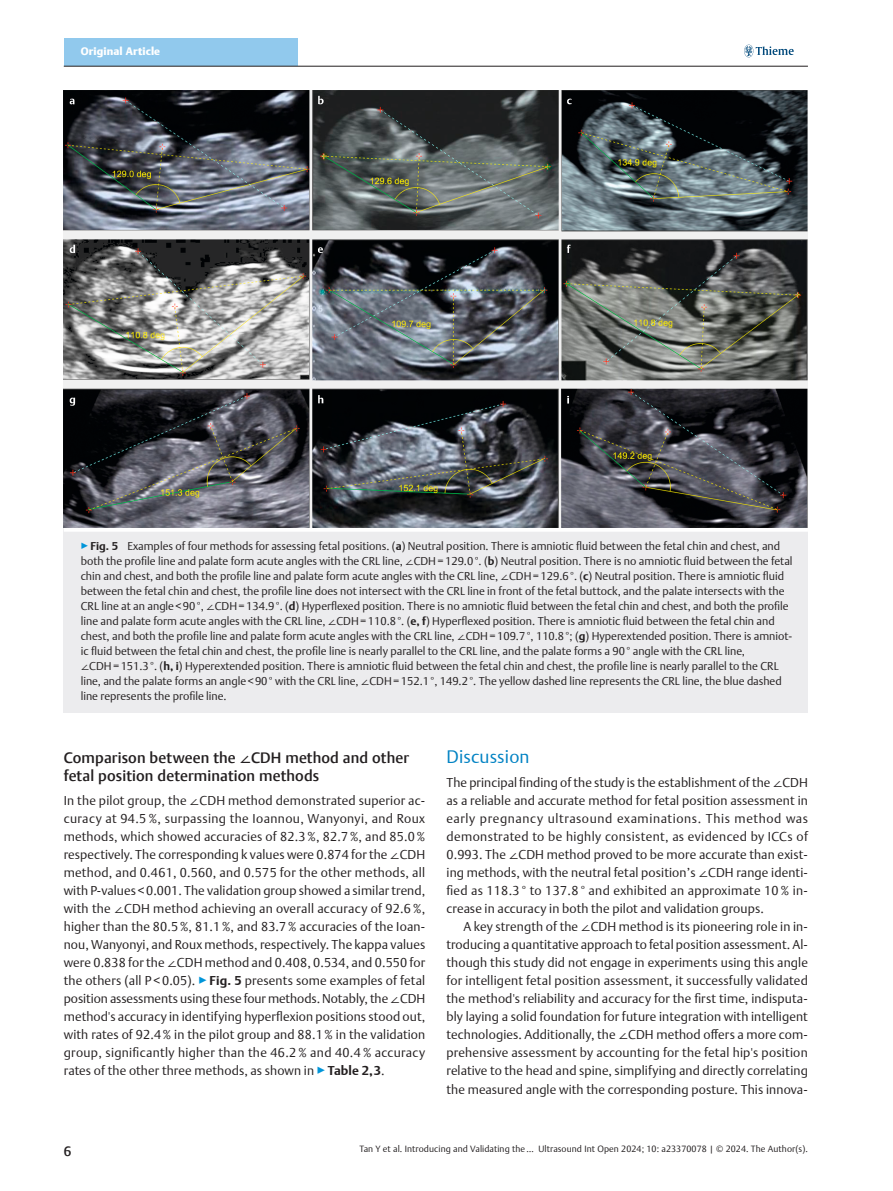
<style>
.page{position:relative;width:893px;height:1191px;background:#fff}
.page>*{position:absolute;margin:0;border:0;box-sizing:border-box;transform-origin:0 0}
.t1{font:300 18px "Thieme Argo 2011";letter-spacing:.01em;color:#0082c3}
.t2{font:500 15px/18px "Thieme Argo 2011";letter-spacing:.01em;color:#231f20}
.t3{font:500 13.5px "Thieme Argo 2011";color:#231f20}
.t4{font:300 12.75px/18px "Thieme Argo 2011";letter-spacing:.01em;color:#231f20;text-align:justify}
.t5{font:300 11.25px/15px "Thieme Argo 2011";color:#231f20}
.t6{font:900 10.8px "Thieme Argo 2011";letter-spacing:.01em;color:#fff}
.t7{font:300 9px "Thieme Argo 2011";letter-spacing:.01em;color:#231f20}
.s1{color:#0095d9}
.s2{font-weight:700}
</style>
<div class="page">
<div style="left:64px;top:38px;width:234px;height:28px;background:#91c9ed"></div>
<svg style="left:744px;top:45px;width:50px;height:12px"></svg>
<hr style="left:64px;top:66px;width:744px;height:1px;background:#231f20">
<img style="left:64px;top:90px;width:744px;height:438px">
<div style="left:64px;top:528px;width:744px;height:184px;background:#ececee"></div>
<hr style="left:64px;top:528px;width:744px;height:4px;background:#fff">
<p class="t6" style="left:81px;top:44px;width:81px">Original Article</p>
<p class="t5" style="left:81px;top:538px;width:713px"><span class="s1">▶</span><span class="s2">Fig. 5</span> Examples of four methods for assessing fetal positions. (<span class="s2">a</span>) Neutral position. There is amniotic fluid between the fetal chin and chest, and both the profile line and palate form acute angles with the CRL line, ∠CDH=129.0°. (<span class="s2">b</span>) Neutral position. There is no amniotic fluid between the fetal chin and chest, and both the profile line and palate form acute angles with the CRL line, ∠CDH=129.6°. (<span class="s2">c</span>) Neutral position. There is amniotic fluid between the fetal chin and chest, the profile line does not intersect with the CRL line in front of the fetal buttock, and the palate intersects with the CRL line at an angle&lt;90°, ∠CDH=134.9°. (<span class="s2">d</span>) Hyperflexed position. There is no amniotic fluid between the fetal chin and chest, and both the profile line and palate form acute angles with the CRL line, ∠CDH=110.8°. (<span class="s2">e, f</span>) Hyperflexed position. There is amniotic fluid between the fetal chin and chest, and both the profile line and palate form acute angles with the CRL line, ∠CDH=109.7°, 110.8°; (<span class="s2">g</span>) Hyperextended position. There is amniot&shy;ic fluid between the fetal chin and chest, the profile line is nearly parallel to the CRL line, and the palate forms a 90° angle with the CRL line, ∠CDH=151.3°. (<span class="s2">h, i</span>) Hyperextended position. There is amniotic fluid between the fetal chin and chest, the profile line is nearly parallel to the CRL line, and the palate forms an angle&lt;90° with the CRL line, ∠CDH=152.1°, 149.2°. The yellow dashed line represents the CRL line, the blue dashed line represents the profile line.</p>
<p class="t2" style="left:64px;top:748px;width:347px">Comparison between the ∠CDH method and other fetal position determination methods</p>
<p class="t4" style="left:64px;top:791px;width:363px">In the pilot group, the ∠CDH method demonstrated superior ac&shy;curacy at 94.5 %, surpassing the Ioannou, Wanyonyi, and Roux methods, which showed accuracies of 82.3%, 82.7%, and 85.0% respectively. The corresponding k values were 0.874 for the ∠CDH method, and 0.461, 0.560, and 0.575 for the other methods, all with P-values &lt;0.001. The validation group showed a similar trend, with the ∠CDH method achieving an overall accuracy of 92.6 %, higher than the 80.5%, 81.1%, and 83.7% accuracies of the Ioan&shy;nou, Wanyonyi, and Roux methods, respectively. The kappa values were 0.838 for the ∠CDH method and 0.408, 0.534, and 0.550 for the others (all P &lt; 0.05). <span class="s1">▶</span><span class="s2">Fig. 5</span> presents some examples of fetal position assessments using these four methods. Notably, the ∠CDH method's accuracy in identifying hyperflexion positions stood out, with rates of 92.4% in the pilot group and 88.1% in the validation group, significantly higher than the 46.2 % and 40.4 % accuracy rates of the other three methods, as shown in <span class="s1">▶</span><span class="s2">Table 2, 3</span>.</p>
<h1 class="t1" style="left:446px;top:745px;width:85px">Discussion</h1>
<p class="t4" style="left:446px;top:773px;width:363px">The principal finding of the study is the establishment of the ∠CDH as a reliable and accurate method for fetal position assessment in early pregnancy ultrasound examinations. This method was demonstrated to be highly consistent, as evidenced by ICCs of 0.993. The ∠CDH method proved to be more accurate than exist&shy;ing methods, with the neutral fetal positionʼs ∠CDH range identi&shy;fied as 118.3 ° to 137.8 ° and exhibited an approximate 10 % in&shy;crease in accuracy in both the pilot and validation groups.</p>
<p class="t4" style="left:446px;top:917px;width:363px;text-indent:17px">A key strength of the ∠CDH method is its pioneering role in in&shy;troducing a quantitative approach to fetal position assessment. Al&shy;though this study did not engage in experiments using this angle for intelligent fetal position assessment, it successfully validated the method's reliability and accuracy for the first time, indisputa&shy;bly laying a solid foundation for future integration with intelligent technologies. Additionally, the ∠CDH method offers a more com&shy;prehensive assessment by accounting for the fetal hip's position relative to the head and spine, simplifying and directly correlating the measured angle with the corresponding posture. This innova-</p>
<p class="t3" style="left:64px;top:1142px;width:9px">6</p>
<p class="t7" style="left:359px;top:1143px;width:450px">Tan Y et al. Introducing and Validating the … Ultrasound Int Open 2024; 10: a23370078 | © 2024. The Author(s).</p>
</div>
